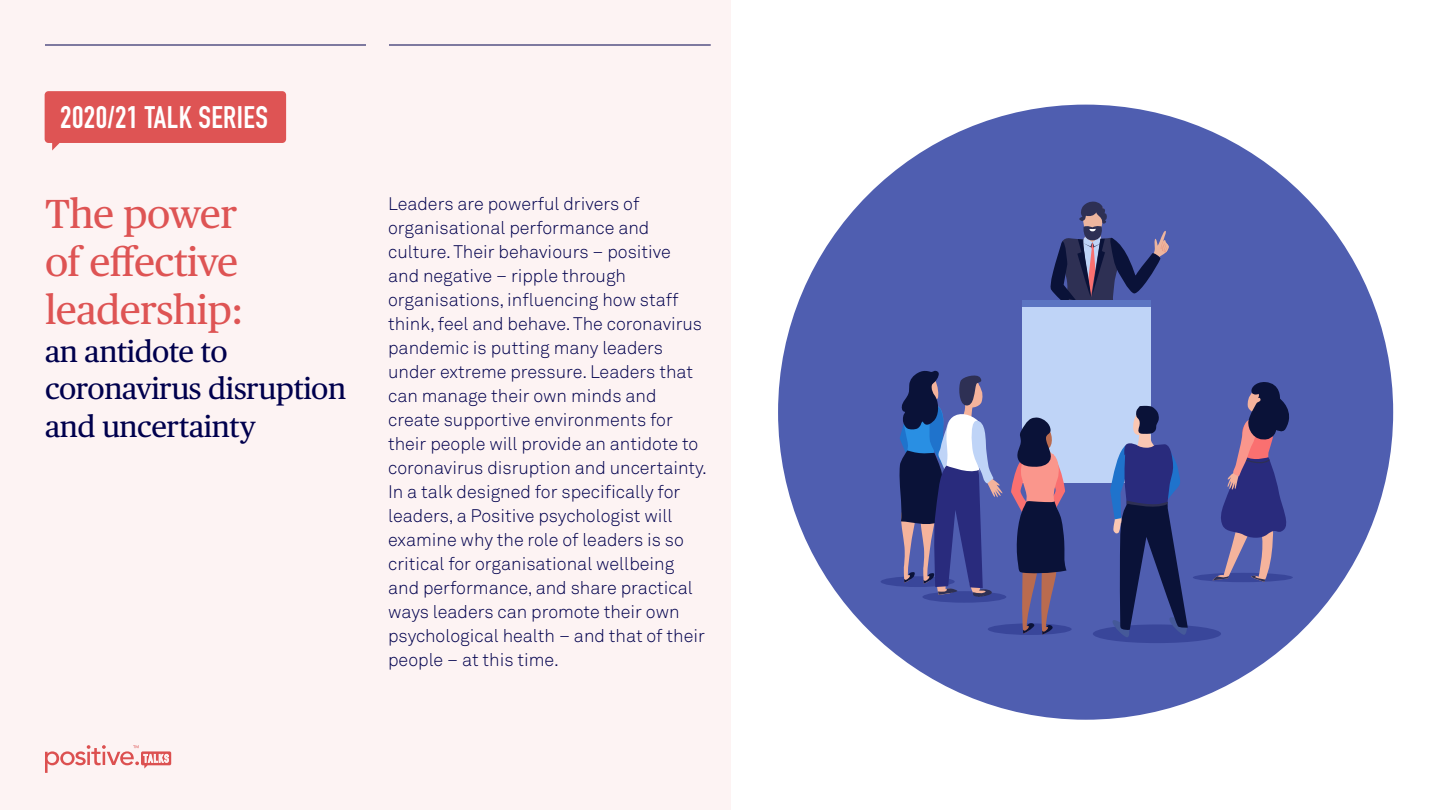
<style>
.page{position:relative;width:1440px;height:810px;background:#fff}
.page>*{position:absolute;margin:0;border:0;box-sizing:border-box;transform-origin:0 0}
.t1{font:40.5px/48px "Publico Text";letter-spacing:-.015em;color:#de5454}
.t2{font:700 30.75px "DIN Condensed";letter-spacing:.015em;color:#fff}
.t3{font:30px/37.5px "Publico Text";letter-spacing:-.015em;color:#00004d}
.t4{font:300 18px/24px "Akkurat";color:#00004d}
</style>
<div class="page">
<div style="left:0;top:0;width:731px;height:810px;background:#fdf3f3"></div>
<hr style="left:45px;top:45px;width:321px;height:1px;background:#00004d">
<hr style="left:389px;top:45px;width:322px;height:1px;background:#00004d">
<div style="left:778px;top:105px;width:615px;height:615px;background:#4f5eb0;border-radius:50%"></div>
<div style="left:1093px;top:624px;width:128px;height:19px;background:#39469a;border-radius:50%"></div>
<div style="left:881px;top:576px;width:74px;height:11px;background:#39469a;border-radius:50%"></div>
<div style="left:922px;top:591px;width:84px;height:12px;background:#39469a;border-radius:50%"></div>
<div style="left:988px;top:623px;width:84px;height:12px;background:#39469a;border-radius:50%"></div>
<div style="left:1193px;top:573px;width:100px;height:9px;background:#39469a;border-radius:50%"></div>
<svg style="left:1213px;top:382px;width:79px;height:200px"></svg>
<svg style="left:1011px;top:201px;width:177px;height:437px"></svg>
<svg style="left:899px;top:371px;width:104px;height:228px"></svg>
<svg style="left:45px;top:91px;width:241px;height:60px;background:#e26969"></svg>
<h2 class="t2" style="left:60px;top:96px;width:209px">2020/21 TALK SERIES</h2>
<h1 class="t1" style="left:45px;top:188px;width:200px">The power of effective leadership:</h1>
<h3 class="t3" style="left:45px;top:331px;width:303px">an antidote to coronavirus disruption and uncertainty</h3>
<p class="t4" style="left:388px;top:192px;width:320px">Leaders are powerful drivers of organisational performance and culture. Their behaviours – positive<br>and negative – ripple through organisations, influencing how staff think, feel and behave. The coronavirus pandemic is putting many leaders under extreme pressure. Leaders that can manage their own minds and create supportive environments for their people will provide an antidote to coronavirus disruption and uncertainty.<br>In a talk designed for specifically for leaders, a Positive psychologist will examine why the role of leaders is so critical for organisational wellbeing and performance, and share practical ways leaders can promote their own psychological health – and that of their people – at this time.</p>
</div>
